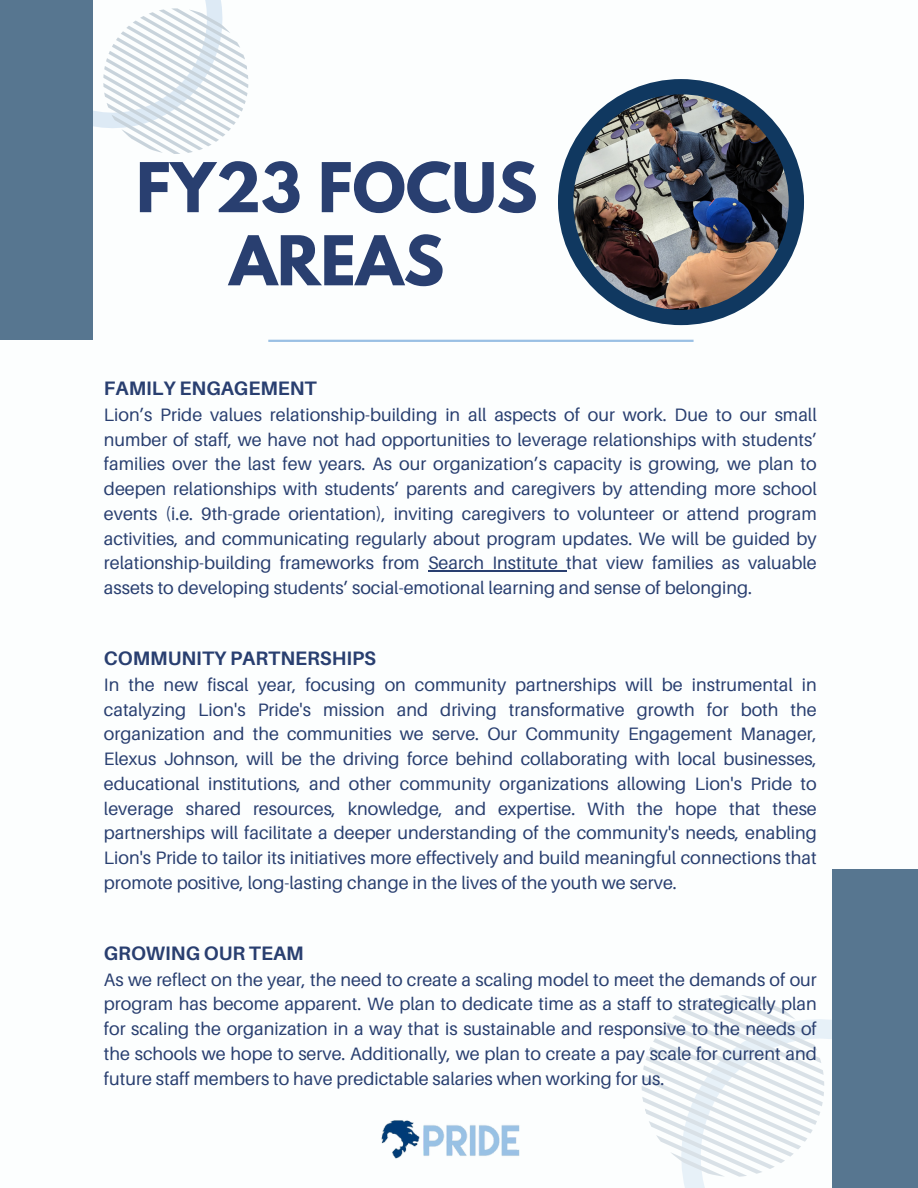
<style>
.page{position:relative;width:918px;height:1188px;background:#fff}
.page>*{position:absolute;margin:0;border:0;box-sizing:border-box;transform-origin:0 0}
.t1{font:700 60.75px/73.2px "League Spartan";color:#293f70;text-align:center}
.t2{font:700 19.5px "Aileron";color:#293f70}
.t3{font:18px/24.8px "Aileron";color:#293f70;text-align:justify}
</style>
<div class="page">
<svg style="left:93px;top:0;width:156px;height:154px"></svg>
<svg style="left:825px;top:990px;width:8px;height:198px"></svg>
<svg style="left:641px;top:995px;width:184px;height:193px"></svg>
<div style="left:0;top:0;width:93px;height:340px;background:#577690"></div>
<div style="left:833px;top:869px;width:85px;height:319px;background:#577690"></div>
<hr style="left:268px;top:340px;width:426px;height:2px;background:#9ac0e4">
<div style="left:558px;top:79px;width:246px;height:246px;background:#103860;border-radius:50%"></div>
<img style="left:573px;top:94px;width:216px;height:216px;border-radius:50%">
<img style="left:381px;top:1120px;width:139px;height:39px">
<hr style="left:428px;top:571px;width:138px;height:1px;background:#293f70">
<p class="t1" style="left:136px;top:159px;width:403px">FY23 FOCUS<br>AREAS</p>
<p class="t2" style="left:104px;top:376px;width:214px">FAMILY ENGAGEMENT</p>
<p class="t3" style="left:104px;top:402px;width:714px">Lion’s Pride values relationship-building in all aspects of our work. Due to our small number of staff, we have not had opportunities to leverage relationships with students’ families over the last few years. As our organization’s capacity is growing, we plan to deepen relationships with students’ parents and caregivers by attending more school events (i.e. 9th-grade orientation), inviting caregivers to volunteer or attend program activities, and communicating regularly about program updates. We will be guided by relationship-building frameworks from Search Institute that view families as valuable assets to developing students’ social-emotional learning and sense of belonging.</p>
<p class="t2" style="left:104px;top:646px;width:274px">COMMUNITY PARTNERSHIPS</p>
<p class="t3" style="left:104px;top:672px;width:714px">In the new fiscal year, focusing on community partnerships will be instrumental in catalyzing Lion's Pride's mission and driving transformative growth for both the organization and the communities we serve. Our Community Engagement Manager, Elexus Johnson, will be the driving force behind collaborating with local businesses, educational institutions, and other community organizations allowing Lion's Pride to leverage shared resources, knowledge, and expertise. With the hope that these partnerships will facilitate a deeper understanding of the community's needs, enabling Lion's Pride to tailor its initiatives more effectively and build meaningful connections that promote positive, long-lasting change in the lives of the youth we serve.</p>
<p class="t2" style="left:104px;top:941px;width:201px">GROWING OUR TEAM</p>
<p class="t3" style="left:104px;top:967px;width:714px">As we reflect on the year, the need to create a scaling model to meet the demands of our program has become apparent. We plan to dedicate time as a staff to strategically plan for scaling the organization in a way that is sustainable and responsive to the needs of the schools we hope to serve. Additionally, we plan to create a pay scale for current and future staff members to have predictable salaries when working for us.</p>
</div>
